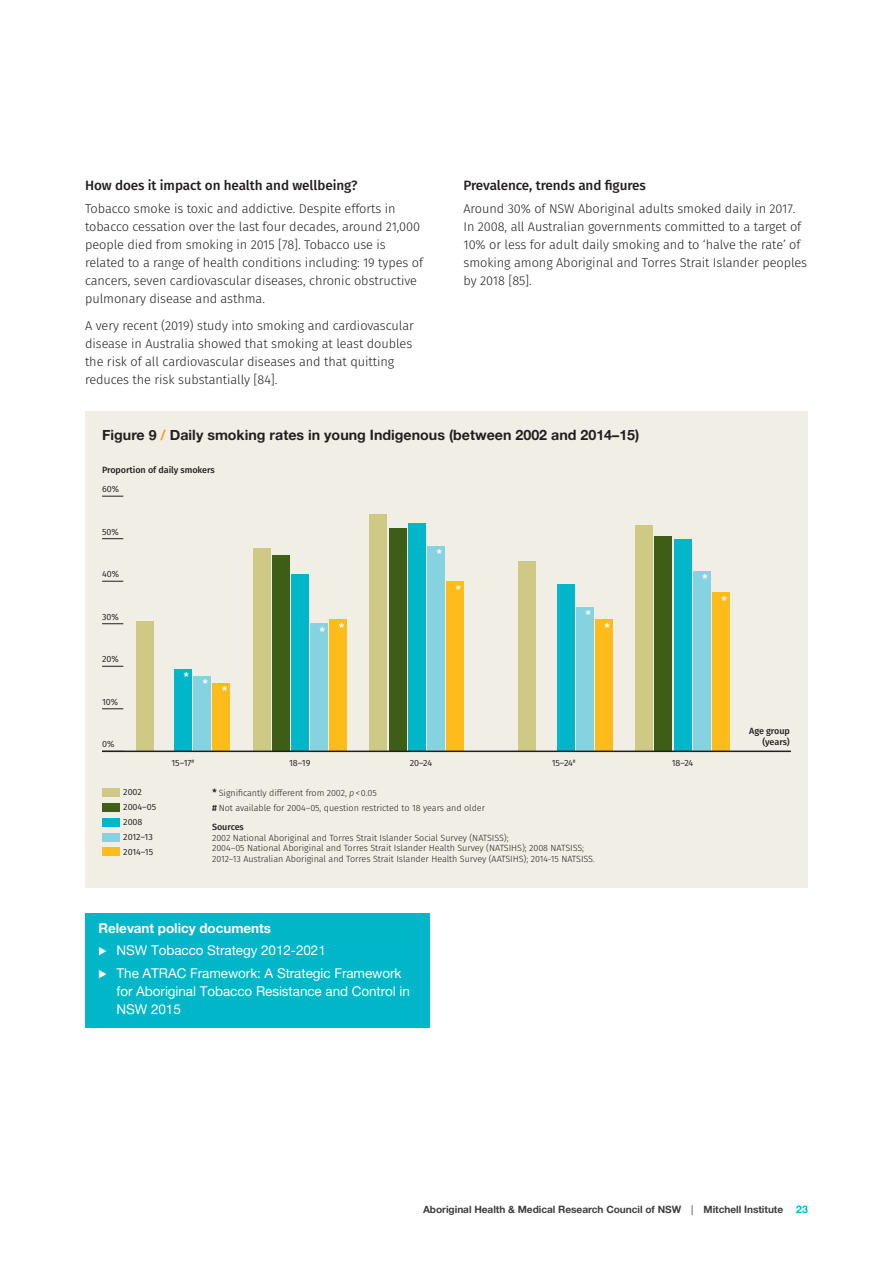
<style>
.page{position:relative;width:893px;height:1263px;background:#fff}
.page>*{position:absolute;margin:0;border:0;box-sizing:border-box;transform-origin:0 0}
.Table_diagram_headin{font:14.25px "Alte Haas Grotesk Bold";color:#231f20}
.t1{font:13.95px "Alte Haas Grotesk Bold";color:#fff}
.Block_quote{font:13.5px/18px "Alte Haas Grotesk";letter-spacing:-.005em;color:#fff}
.Subhead_3{font:500 13.5px "Fira Sans";letter-spacing:-.005em;color:#231f20}
.Block_quote-2{font:13.5px "Alte Haas Grotesk Bold";letter-spacing:-.005em;color:#fff}
.Body_copy{font:300 12.75px/18px "Fira Sans";letter-spacing:-.005em;color:#231f20}
.t2{font:10.2px "Alte Haas Grotesk Bold";letter-spacing:-.005em;color:#3e3e3f}
.Body_copy-2{font:300 9px/10.5px "Fira Sans";letter-spacing:-.005em;color:#231f20}
.t3{font:9px/14.9px "Fira Sans";letter-spacing:-.005em;color:#231f20}
.t4{font:500 9px/10.5px "Fira Sans";letter-spacing:-.005em;color:#231f20;text-align:right}
.s1{color:#f89a1c}
.s2{font-family:"Alte Haas Grotesk Bold";font-weight:400;font-size:12px}
.s3{font-style:italic}
.s4{font-weight:500}
.s5{font-family:"Proxima Nova T";font-weight:100}
.s6{font-family:"Alte Haas Grotesk"}
.s7{font-size:10.5px;color:#00b6c8}
</style>
<div class="page">
<div style="left:85px;top:411px;width:723px;height:476px;background:#f1eee5"></div>
<div style="left:85px;top:913px;width:344px;height:33px;background:#00b6c8"></div>
<div style="left:85px;top:935px;width:344px;height:34px;background:#00b6c8"></div>
<div style="left:85px;top:958px;width:344px;height:69px;background:#00b6c8"></div>
<div style="left:136px;top:621px;width:17px;height:130px;background:#cec984"></div>
<div style="left:174px;top:669px;width:17px;height:82px;background:#00b6c8"></div>
<div style="left:193px;top:676px;width:17px;height:75px;background:#85d3e1"></div>
<div style="left:213px;top:683px;width:17px;height:68px;background:#fdbc19"></div>
<div style="left:253px;top:549px;width:17px;height:202px;background:#cec984"></div>
<div style="left:291px;top:574px;width:17px;height:177px;background:#00b6c8"></div>
<div style="left:272px;top:555px;width:17px;height:196px;background:#3e5d16"></div>
<div style="left:310px;top:624px;width:17px;height:127px;background:#85d3e1"></div>
<div style="left:330px;top:619px;width:17px;height:132px;background:#fdbc19"></div>
<div style="left:370px;top:514px;width:17px;height:237px;background:#cec984"></div>
<div style="left:408px;top:523px;width:17px;height:228px;background:#00b6c8"></div>
<div style="left:389px;top:528px;width:17px;height:223px;background:#3e5d16"></div>
<div style="left:427px;top:546px;width:17px;height:205px;background:#85d3e1"></div>
<div style="left:446px;top:581px;width:17px;height:170px;background:#fdbc19"></div>
<div style="left:519px;top:561px;width:17px;height:190px;background:#cec984"></div>
<div style="left:557px;top:584px;width:17px;height:167px;background:#00b6c8"></div>
<div style="left:576px;top:607px;width:17px;height:144px;background:#85d3e1"></div>
<div style="left:595px;top:619px;width:17px;height:132px;background:#fdbc19"></div>
<div style="left:636px;top:525px;width:17px;height:226px;background:#cec984"></div>
<div style="left:674px;top:540px;width:17px;height:211px;background:#00b6c8"></div>
<div style="left:655px;top:536px;width:17px;height:215px;background:#3e5d16"></div>
<div style="left:693px;top:571px;width:17px;height:180px;background:#85d3e1"></div>
<div style="left:712px;top:593px;width:17px;height:158px;background:#fdbc19"></div>
<hr style="left:102px;top:750px;width:689px;height:2px;background:#231f20">
<svg style="left:102px;top:708px;width:21px;height:1px"></svg>
<svg style="left:102px;top:623px;width:21px;height:1px"></svg>
<svg style="left:102px;top:666px;width:21px;height:1px"></svg>
<svg style="left:102px;top:581px;width:21px;height:1px"></svg>
<svg style="left:102px;top:538px;width:21px;height:1px"></svg>
<svg style="left:102px;top:496px;width:21px;height:1px"></svg>
<div style="left:102px;top:788px;width:17px;height:9px;background:#cec984"></div>
<div style="left:102px;top:803px;width:17px;height:8px;background:#3e5d16"></div>
<div style="left:102px;top:818px;width:17px;height:8px;background:#00b6c8"></div>
<div style="left:102px;top:833px;width:17px;height:8px;background:#85d3e1"></div>
<div style="left:102px;top:848px;width:17px;height:8px;background:#fdbc19"></div>
<p class="Subhead_3" style="left:85px;top:175px;width:274px">How does it impact on health and wellbeing?</p>
<p class="Body_copy" style="left:85px;top:199px;width:340px">Tobacco smoke is toxic and addictive. Despite efforts in tobacco cessation over the last four decades, around 21,000 people died from smoking in 2015 [78]. Tobacco use is related to a range of health conditions including: 19 types of cancers, seven cardiovascular diseases, chronic obstructive pulmonary disease and asthma.</p>
<p class="Body_copy" style="left:85px;top:316px;width:330px">A very recent (2019) study into smoking and cardiovascular disease in Australia showed that smoking at least doubles the risk of all cardiovascular diseases and that quitting reduces the risk substantially [84].</p>
<p class="Subhead_3" style="left:463px;top:175px;width:184px">Prevalence, trends and figures</p>
<p class="Body_copy" style="left:463px;top:199px;width:345px">Around 30% of NSW Aboriginal adults smoked daily in 2017.<br>In 2008, all Australian governments committed to a target of 10% or less for adult daily smoking and to ‘halve the rate’ of smoking among Aboriginal and Torres Strait Islander peoples by 2018 [85].</p>
<p class="Table_diagram_headin" style="left:102px;top:426px;width:539px">Figure 9 <span class="s1">/</span> Daily smoking rates in young Indigenous (between 2002 and 2014–15)</p>
<p class="t4" style="left:102px;top:464px;width:114px">Proportion of daily smokers</p>
<p class="t3" style="left:102px;top:481px;width:19px">60%</p>
<p class="t3" style="left:102px;top:524px;width:18px">50%</p>
<p class="t3" style="left:102px;top:566px;width:19px">40%</p>
<p class="t3" style="left:102px;top:609px;width:18px">30%</p>
<p class="t3" style="left:102px;top:652px;width:18px">20%</p>
<p class="t3" style="left:102px;top:694px;width:18px">10%</p>
<p class="t3" style="left:102px;top:737px;width:14px">0%</p>
<p class="t3" style="left:123px;top:784px;width:35px">2002<br>2004–05<br>2008<br>2012–13<br>2014–15</p>
<p class="t1" style="left:184px;top:668px;width:7px">*</p>
<p class="t1" style="left:203px;top:676px;width:7px">*</p>
<p class="t1" style="left:222px;top:682px;width:7px">*</p>
<p class="t1" style="left:320px;top:621px;width:26px">* *</p>
<p class="t1" style="left:436px;top:546px;width:7px">*</p>
<p class="t1" style="left:456px;top:581px;width:7px">*</p>
<p class="t1" style="left:585px;top:607px;width:7px">*</p>
<p class="t1" style="left:604px;top:619px;width:7px">*</p>
<p class="t1" style="left:702px;top:571px;width:7px">*</p>
<p class="t1" style="left:721px;top:592px;width:7px">*</p>
<p class="t3" style="left:171px;top:755px;width:24px">15–17<sup>#</sup></p>
<p class="t3" style="left:289px;top:755px;width:23px">18–19</p>
<p class="t3" style="left:552px;top:755px;width:25px">15–24<sup>#</sup></p>
<p class="t3" style="left:410px;top:755px;width:24px">20–24</p>
<p class="t3" style="left:672px;top:755px;width:23px">18–24</p>
<p class="Body_copy-2" style="left:212px;top:787px;width:166px"><span class="s2">*</span> Significantly different from 2002, <span class="s3">p&lt;</span>0.05</p>
<p class="Body_copy-2" style="left:212px;top:802px;width:274px"><span class="s4">#</span> Not available for 2004–05, question restricted to 18 years and older</p>
<p class="Body_copy-2" style="left:212px;top:822px;width:384px"><span class="s4">Sources<br></span>2002 National Aboriginal and Torres Strait Islander Social Survey (NATSISS);<br>2004–05 National Aboriginal and Torres Strait Islander Health Survey (NATSIHS); 2008 NATSISS; 2012–13 Australian Aboriginal and Torres Strait Islander Health Survey (AATSIHS); 2014-15 NATSISS.</p>
<p class="t4" style="left:749px;top:725px;width:42px">Age group (years)</p>
<p class="Block_quote-2" style="left:99px;top:920px;width:174px">Relevant policy documents</p>
<p class="Block_quote" style="left:99px;top:941px;width:229px"><span class="s5">⊲</span> NSW Tobacco Strategy 2012-2021</p>
<p class="Block_quote" style="left:117px;top:964px;width:295px;text-indent:-18px"><span class="s5">⊲</span> The ATRAC Framework: A Strategic Framework for Aboriginal Tobacco Resistance and Control in<br>NSW 2015</p>
<p class="t2" style="left:423px;top:1203px;width:386px">Aboriginal Health &amp; Medical Research Council of NSW <span class="s6">|</span> Mitchell Institute <span class="s7">23</span></p>
</div>
